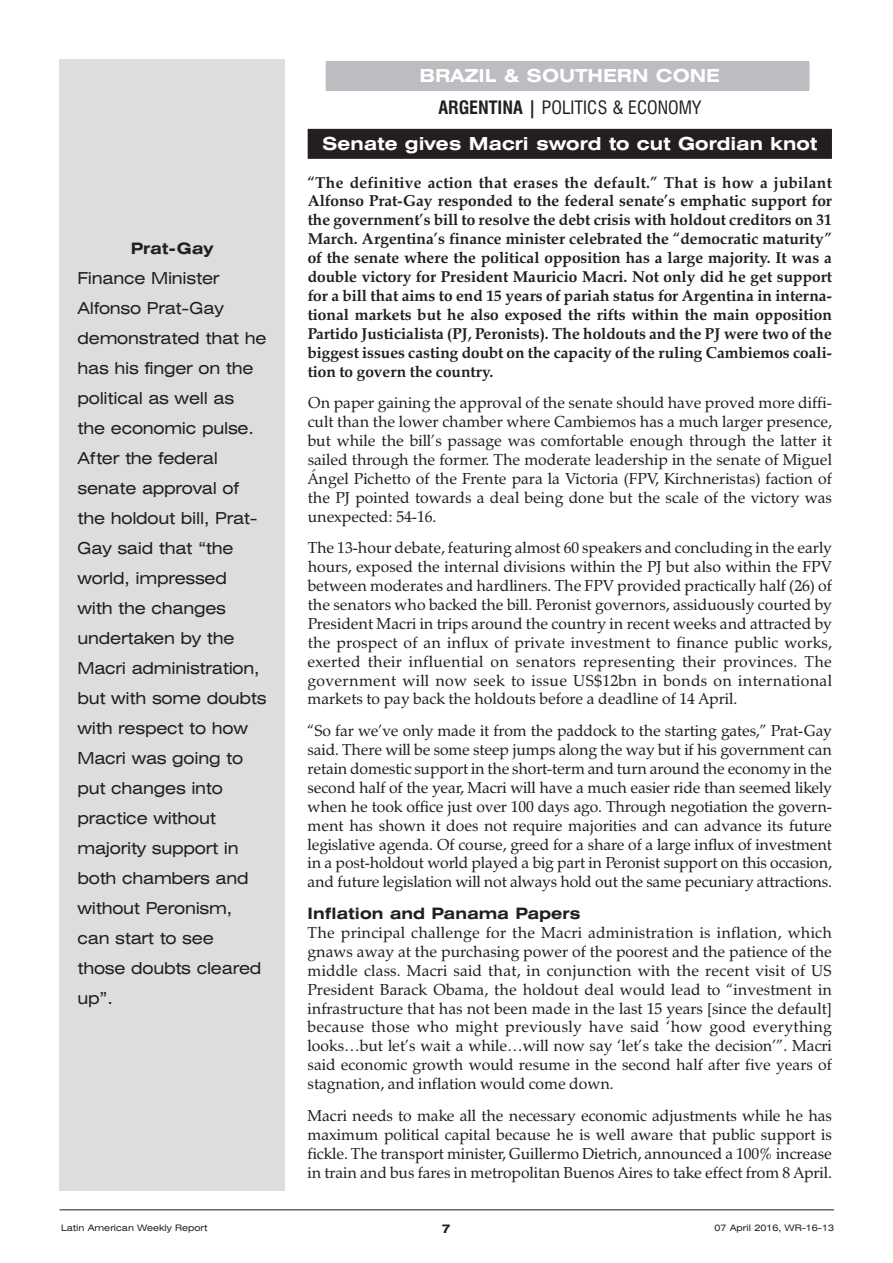
<style>
.page{position:relative;width:893px;height:1263px;background:#fff}
.page>*{position:absolute;margin:0;border:0;box-sizing:border-box;transform-origin:0 0}
.t1{font:700 expanded 18px/32.4px "Swiss 721 BT";color:#fff;text-align:center}
.t2{font:expanded 16.5px/30px "Swiss 721 BT";letter-spacing:-.015em;color:#231f20}
.t3{font:15.75px/18.9px "Zapf Calligraphic 801 BT";color:#231f20;text-align:justify}
.t4{font:700 15.75px/18.9px "Zapf Calligraphic 801 BT";color:#231f20;text-align:justify}
.t5{font:700 expanded 15.75px "Swiss 721 BT";color:#231f20}
.t6{font:700 expanded 12px "Swiss 721 BT";color:#231f20}
.t7{font:expanded 9px "Swiss 721 BT";color:#231f20}
.s1{font-stretch:condensed;color:#231f20}
.s2{font-weight:400;font-stretch:condensed;color:#231f20}
</style>
<div class="page">
<div style="left:326px;top:61px;width:483px;height:30px;background:#bcbdc0"></div>
<div style="left:308px;top:129px;width:524px;height:30px;background:#231f20"></div>
<div style="left:60px;top:60px;width:225px;height:1131px;background:#dcdddf"></div>
<hr style="left:60px;top:1209px;width:774px;height:1px;background:#231f20">
<p class="t5" style="left:131px;top:239px;width:84px">Prat-Gay</p>
<p class="t2" style="left:78px;top:263px;width:191px">Finance Minister<br>Alfonso Prat-Gay demonstrated that he has his finger on the political as well as<br>the economic pulse.<br>After the federal senate approval of the holdout bill, Prat-<br>Gay said that “the world, impressed<br>with the changes undertaken by the<br>Macri administration, but with some doubts with respect to how<br>Macri was going to put changes into practice without majority support in both chambers and without Peronism, can start to see<br>those doubts cleared up”.</p>
<p class="t1" style="left:420px;top:60px;width:302px">BRAZIL &amp; SOUTHERN CONE<br><span class="s1">ARGENTINA |</span> <span class="s2">POLITICS &amp; ECONOMY</span></p>
<p class="t1" style="left:322px;top:127px;width:497px">Senate gives Macri sword to cut Gordian knot</p>
<p class="t4" style="left:308px;top:173px;width:526px">“The definitive action that erases the default.” That is how a jubilant Alfonso Prat-Gay responded to the federal senate’s emphatic support for the government’s bill to resolve the debt crisis with holdout creditors on 31<br>March. Argentina’s finance minister celebrated the “democratic maturity” of the senate where the political opposition has a large majority. It was a double victory for President Mauricio Macri. Not only did he get support for a bill that aims to end 15 years of pariah status for Argentina in interna&shy;tional markets but he also exposed the rifts within the main opposition Partido Justicialista (PJ, Peronists). The holdouts and the PJ were two of the biggest issues casting doubt on the capacity of the ruling Cambiemos coali&shy;tion to govern the country.</p>
<p class="t3" style="left:308px;top:393px;width:526px">On paper gaining the approval of the senate should have proved more diffi&shy;cult than the lower chamber where Cambiemos has a much larger presence, but while the bill’s passage was comfortable enough through the latter it sailed through the former. The moderate leadership in the senate of Miguel Ángel Pichetto of the Frente para la Victoria (FPV, Kirchneristas) faction of the PJ pointed towards a deal being done but the scale of the victory was unexpected: 54-16.</p>
<p class="t3" style="left:308px;top:538px;width:526px">The 13-hour debate, featuring almost 60 speakers and concluding in the early hours, exposed the internal divisions within the PJ but also within the FPV between moderates and hardliners. The FPV provided practically half (26) of the senators who backed the bill. Peronist governors, assiduously courted by President Macri in trips around the country in recent weeks and attracted by the prospect of an influx of private investment to finance public works, exerted their influential on senators representing their provinces. The government will now seek to issue US$12bn in bonds on international markets to pay back the holdouts before a deadline of 14 April.</p>
<p class="t3" style="left:308px;top:721px;width:526px">“So far we’ve only made it from the paddock to the starting gates,” Prat-Gay said. There will be some steep jumps along the way but if his government can retain domestic support in the short-term and turn around the economy in the second half of the year, Macri will have a much easier ride than seemed likely when he took office just over 100 days ago. Through negotiation the govern&shy;ment has shown it does not require majorities and can advance its future legislative agenda. Of course, greed for a share of a large influx of investment in a post-holdout world played a big part in Peronist support on this occasion, and future legislation will not always hold out the same pecuniary attractions.</p>
<p class="t5" style="left:308px;top:904px;width:275px">Inflation and Panama Papers</p>
<p class="t3" style="left:308px;top:923px;width:526px">The principal challenge for the Macri administration is inflation, which gnaws away at the purchasing power of the poorest and the patience of the middle class. Macri said that, in conjunction with the recent visit of US President Barack Obama, the holdout deal would lead to “investment in infrastructure that has not been made in the last 15 years [since the default] because those who might previously have said ‘how good everything looks…but let’s wait a while…will now say ‘let’s take the decision’”. Macri said economic growth would resume in the second half after five years of stagnation, and inflation would come down.</p>
<p class="t3" style="left:308px;top:1106px;width:526px">Macri needs to make all the necessary economic adjustments while he has maximum political capital because he is well aware that public support is fickle. The transport minister, Guillermo Dietrich, announced a 100% increase in train and bus fares in metropolitan Buenos Aires to take effect from 8 April.</p>
<p class="t7" style="left:61px;top:1223px;width:148px">Latin American Weekly Report</p>
<p class="t6" style="left:442px;top:1221px;width:10px">7</p>
<p class="t7" style="left:714px;top:1223px;width:121px">07 April 2016, WR-16-13</p>
</div>
